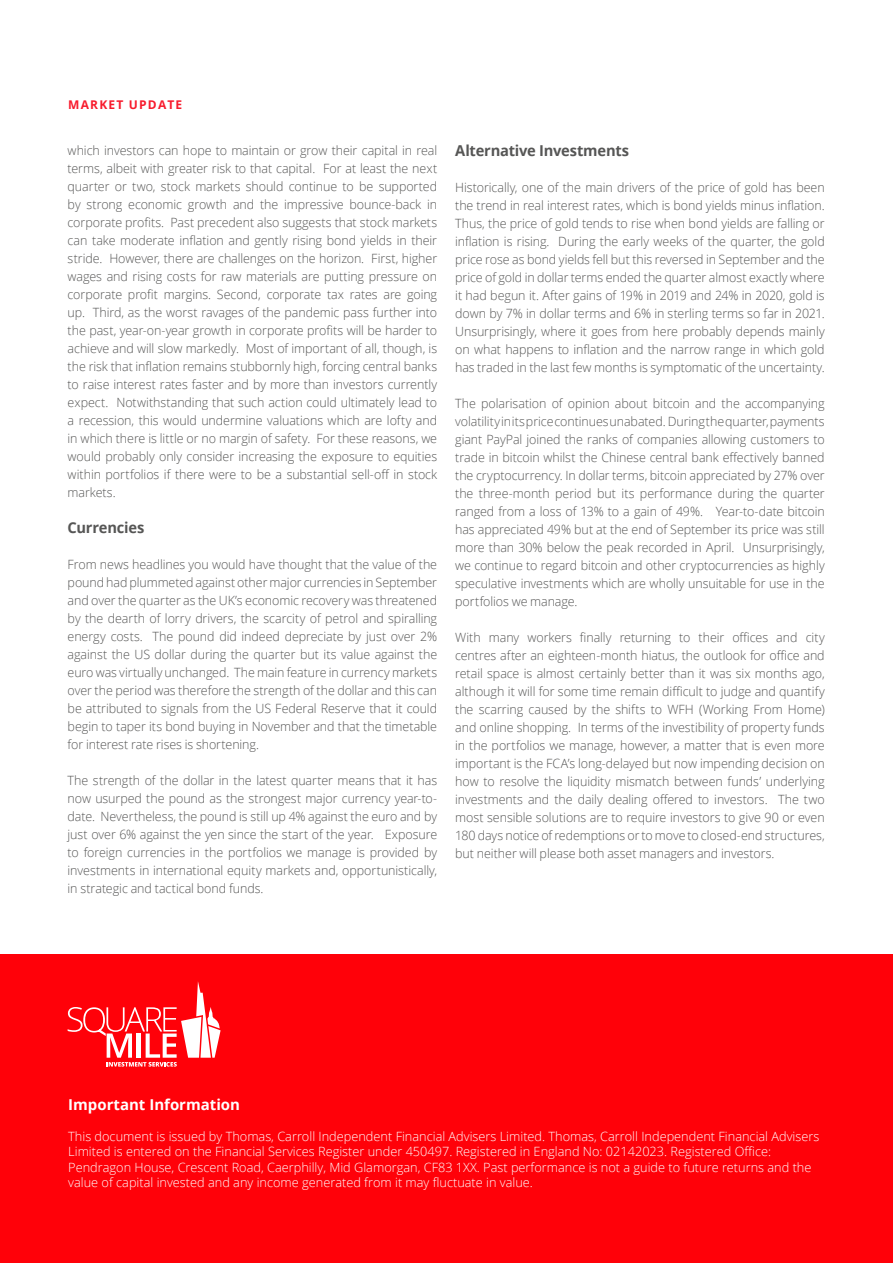
<style>
.page{position:relative;width:893px;height:1263px;background:#fff}
.page>*{position:absolute;margin:0;border:0;box-sizing:border-box;transform-origin:0 0}
.Subheading{font:700 15px "Open Sans";letter-spacing:-.015em;color:#565655}
.t1{font:700 15px "Open Sans";color:#fff}
.Body_Copy{font:300 12.75px/18px "Open Sans";letter-spacing:-.005em;color:#565655;text-align:justify}
.t2{font:300 12.75px/15.3px "Open Sans";color:#fff}
.t3{font:700 12px "Open Sans";letter-spacing:.1em;color:#f81b2d}
</style>
<div class="page">
<div style="left:0;top:955px;width:893px;height:308px;background:#ff0109"></div>
<svg style="left:68px;top:981px;width:153px;height:85px"></svg>
<p class="t3" style="left:68px;top:96px;width:116px">MARKET UPDATE</p>
<p class="Body_Copy" style="left:68px;top:141px;width:371px">which investors can hope to maintain or grow their capital in real terms, albeit with greater risk to that capital. For at least the next quarter or two, stock markets should continue to be supported by strong economic growth and the impressive bounce-back in corporate profits. Past precedent also suggests that stock markets can take moderate inflation and gently rising bond yields in their stride. However, there are challenges on the horizon. First, higher wages and rising costs for raw materials are putting pressure on corporate profit margins. Second, corporate tax rates are going up. Third, as the worst ravages of the pandemic pass further into the past, year-on-year growth in corporate profits will be harder to achieve and will slow markedly. Most of important of all, though, is the risk that inflation remains stubbornly high, forcing central banks to raise interest rates faster and by more than investors currently expect. Notwithstanding that such action could ultimately lead to a recession, this would undermine valuations which are lofty and in which there is little or no margin of safety. For these reasons, we would probably only consider increasing the exposure to equities within portfolios if there were to be a substantial sell-off in stock markets.</p>
<p class="Subheading" style="left:68px;top:516px;width:78px">Currencies</p>
<p class="Body_Copy" style="left:68px;top:555px;width:371px">From news headlines you would have thought that the value of the pound had plummeted against other major currencies in September and over the quarter as the UK’s economic recovery was threatened by the dearth of lorry drivers, the scarcity of petrol and spiralling energy costs. The pound did indeed depreciate by just over 2% against the US dollar during the quarter but its value against the euro was virtually unchanged. The main feature in currency markets over the period was therefore the strength of the dollar and this can be attributed to signals from the US Federal Reserve that it could begin to taper its bond buying in November and that the timetable for interest rate rises is shortening.</p>
<p class="Body_Copy" style="left:68px;top:771px;width:371px">The strength of the dollar in the latest quarter means that it has now usurped the pound as the strongest major currency year-to&shy;date. Nevertheless, the pound is still up 4% against the euro and by just over 6% against the yen since the start of the year. Exposure to foreign currencies in the portfolios we manage is provided by investments in international equity markets and, opportunistically, in strategic and tactical bond funds.</p>
<p class="Subheading" style="left:455px;top:140px;width:175px">Alternative Investments</p>
<p class="Body_Copy" style="left:455px;top:178px;width:371px">Historically, one of the main drivers of the price of gold has been the trend in real interest rates, which is bond yields minus inflation.<br>Thus, the price of gold tends to rise when bond yields are falling or inflation is rising. During the early weeks of the quarter, the gold price rose as bond yields fell but this reversed in September and the price of gold in dollar terms ended the quarter almost exactly where it had begun it. After gains of 19% in 2019 and 24% in 2020, gold is down by 7% in dollar terms and 6% in sterling terms so far in 2021.<br>Unsurprisingly, where it goes from here probably depends mainly on what happens to inflation and the narrow range in which gold has traded in the last few months is symptomatic of the uncertainty.</p>
<p class="Body_Copy" style="left:455px;top:394px;width:371px">The polarisation of opinion about bitcoin and the accompanying volatility in its price continues unabated. During the quarter, payments giant PayPal joined the ranks of companies allowing customers to trade in bitcoin whilst the Chinese central bank effectively banned the cryptocurrency. In dollar terms, bitcoin appreciated by 27% over the three-month period but its performance during the quarter ranged from a loss of 13% to a gain of 49%. Year-to-date bitcoin has appreciated 49% but at the end of September its price was still more than 30% below the peak recorded in April. Unsurprisingly, we continue to regard bitcoin and other cryptocurrencies as highly speculative investments which are wholly unsuitable for use in the portfolios we manage.</p>
<p class="Body_Copy" style="left:455px;top:628px;width:371px">With many workers finally returning to their offices and city centres after an eighteen-month hiatus, the outlook for office and retail space is almost certainly better than it was six months ago, although it will for some time remain difficult to judge and quantify the scarring caused by the shifts to WFH (Working From Home) and online shopping. In terms of the investibility of property funds in the portfolios we manage, however, a matter that is even more important is the FCA’s long-delayed but now impending decision on how to resolve the liquidity mismatch between funds’ underlying investments and the daily dealing offered to investors. The two most sensible solutions are to require investors to give 90 or even 180 days notice of redemptions or to move to closed-end structures, but neither will please both asset managers and investors.</p>
<p class="t1" style="left:68px;top:1094px;width:173px">Important Information</p>
<p class="t2" style="left:68px;top:1128px;width:753px">This document is issued by Thomas, Carroll Independent Financial Advisers Limited. Thomas, Carroll Independent Financial Advisers Limited is entered on the Financial Services Register under 450497. Registered in England No: 02142023. Registered Office:<br>Pendragon House, Crescent Road, Caerphilly, Mid Glamorgan, CF83 1XX. Past performance is not a guide to future returns and the value of capital invested and any income generated from it may fluctuate in value.</p>
</div>
